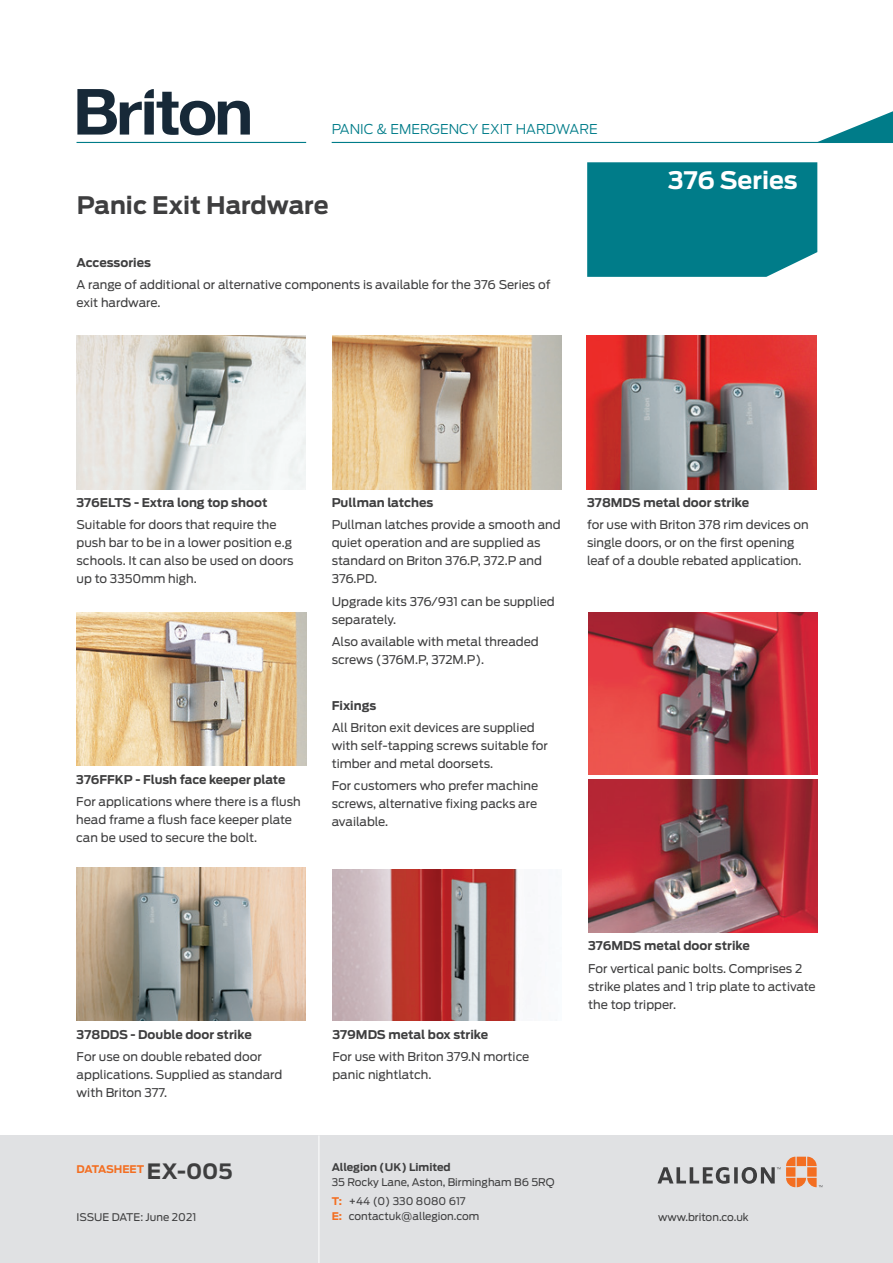
<style>
.page{position:relative;width:893px;height:1263px;background:#fff}
.page>*{position:absolute;margin:0;border:0;box-sizing:border-box;transform-origin:0 0}
.t1{font:700 24px "Antenna";color:#3e3e3f}
.Products{font:700 24px "Antenna";color:#fff}
.t2{font:300 13.5px "Antenna";color:#007c89}
.AllegionBody{font:12px/18px "Antenna";color:#3e3e3f}
.AllegionBody-2{font:700 12px "Antenna";color:#3e3e3f}
.t3{font:10.5px/19.2px "Antenna";color:#3e3e3f}
.t4{font:700 10.5px "Antenna";color:#3e3e3f}
.t5{font:700 10.5px "Antenna";letter-spacing:-.01em;color:#f36e21}
.s1{font-size:21px;color:#3e3e3f}
.s2{font-weight:700;color:#f36e21}
</style>
<div class="page">
<div style="left:0;top:1135px;width:893px;height:128px;background:#e0e1e3"></div>
<svg style="left:786px;top:1157px;width:36px;height:30px"></svg>
<svg style="left:657px;top:1167px;width:123px;height:17px"></svg>
<hr style="left:319px;top:1135px;width:1px;height:128px;background:#fff">
<hr style="left:332px;top:142px;width:561px;height:1px;background:#007c89">
<svg style="left:816px;top:111px;width:77px;height:31px"></svg>
<hr style="left:77px;top:142px;width:229px;height:1px;background:#007c89">
<svg style="left:77px;top:89px;width:173px;height:46px"></svg>
<div style="left:587px;top:162px;width:230px;height:115px;background:#007c89"></div>
<img style="left:76px;top:867px;width:230px;height:153px">
<img style="left:588px;top:612px;width:230px;height:162px">
<img style="left:588px;top:779px;width:230px;height:153px">
<img style="left:587px;top:336px;width:229px;height:153px">
<img style="left:332px;top:870px;width:187px;height:150px">
<img style="left:77px;top:336px;width:229px;height:153px">
<img style="left:77px;top:612px;width:229px;height:153px">
<img style="left:332px;top:336px;width:230px;height:153px">
<p class="t2" style="left:332px;top:121px;width:267px">PANIC &amp; EMERGENCY EXIT HARDWARE</p>
<p class="t1" style="left:77px;top:191px;width:253px">Panic Exit Hardware</p>
<p class="AllegionBody-2" style="left:77px;top:255px;width:76px">Accessories</p>
<p class="AllegionBody" style="left:77px;top:276px;width:476px">A range of additional or alternative components is available for the 376 Series of exit hardware.</p>
<p class="Products" style="left:668px;top:166px;width:131px">376 Series</p>
<p class="AllegionBody-2" style="left:77px;top:496px;width:192px">376ELTS - Extra long top shoot</p>
<p class="AllegionBody" style="left:77px;top:516px;width:218px">Suitable for doors that require the push bar to be in a lower position e.g schools. It can also be used on doors up to 3350mm high.</p>
<p class="AllegionBody-2" style="left:76px;top:772px;width:211px">376FFKP - Flush face keeper plate</p>
<p class="AllegionBody" style="left:76px;top:792px;width:226px">For applications where there is a flush head frame a flush face keeper plate can be used to secure the bolt.</p>
<p class="AllegionBody-2" style="left:332px;top:496px;width:103px">Pullman latches</p>
<p class="AllegionBody" style="left:332px;top:516px;width:230px">Pullman latches provide a smooth and quiet operation and are supplied as standard on Briton 376.P, 372.P and<br>376.PD.</p>
<p class="AllegionBody" style="left:332px;top:592px;width:225px">Upgrade kits 376/931 can be supplied separately.</p>
<p class="AllegionBody" style="left:332px;top:633px;width:208px">Also available with metal threaded screws (376M.P, 372M.P).</p>
<p class="AllegionBody-2" style="left:332px;top:698px;width:46px">Fixings</p>
<p class="AllegionBody" style="left:332px;top:719px;width:218px">All Briton exit devices are supplied with self-tapping screws suitable for timber and metal doorsets.</p>
<p class="AllegionBody" style="left:332px;top:777px;width:208px;text-align:justify">For customers who prefer machine screws, alternative fixing packs are available.</p>
<p class="AllegionBody-2" style="left:587px;top:496px;width:164px">378MDS metal door strike</p>
<p class="AllegionBody" style="left:587px;top:516px;width:223px">for use with Briton 378 rim devices on single doors, or on the first opening leaf of a double rebated application.</p>
<p class="AllegionBody-2" style="left:77px;top:1027px;width:177px">378DDS - Double door strike</p>
<p class="AllegionBody" style="left:77px;top:1048px;width:207px">For use on double rebated door applications. Supplied as standard with Briton 377.</p>
<p class="t5" style="left:77px;top:1163px;width:158px">DATASHEET <span class="s1">EX-005</span></p>
<p class="t3" style="left:77px;top:1208px;width:121px">ISSUE DATE: June 2021</p>
<p class="AllegionBody-2" style="left:332px;top:1027px;width:157px">379MDS metal box strike</p>
<p class="AllegionBody" style="left:332px;top:1048px;width:199px">For use with Briton 379.N mortice panic nightlatch.</p>
<p class="AllegionBody-2" style="left:588px;top:939px;width:163px">376MDS metal door strike</p>
<p class="AllegionBody" style="left:588px;top:959px;width:229px">For vertical panic bolts. Comprises 2 strike plates and 1 trip plate to activate the top tripper.</p>
<p class="t4" style="left:332px;top:1161px;width:120px">Allegion (UK) Limited</p>
<p class="t3" style="left:332px;top:1173px;width:224px">35 Rocky Lane, Aston, Birmingham B6 5RQ<br><span class="s2">T:</span> +44 (0) 330 8080 617</p>
<p class="t3" style="left:332px;top:1207px;width:149px"><span class="s2">E:</span> contactuk@allegion.com</p>
<p class="t3" style="left:658px;top:1207px;width:92px">www.briton.co.uk</p>
</div>
